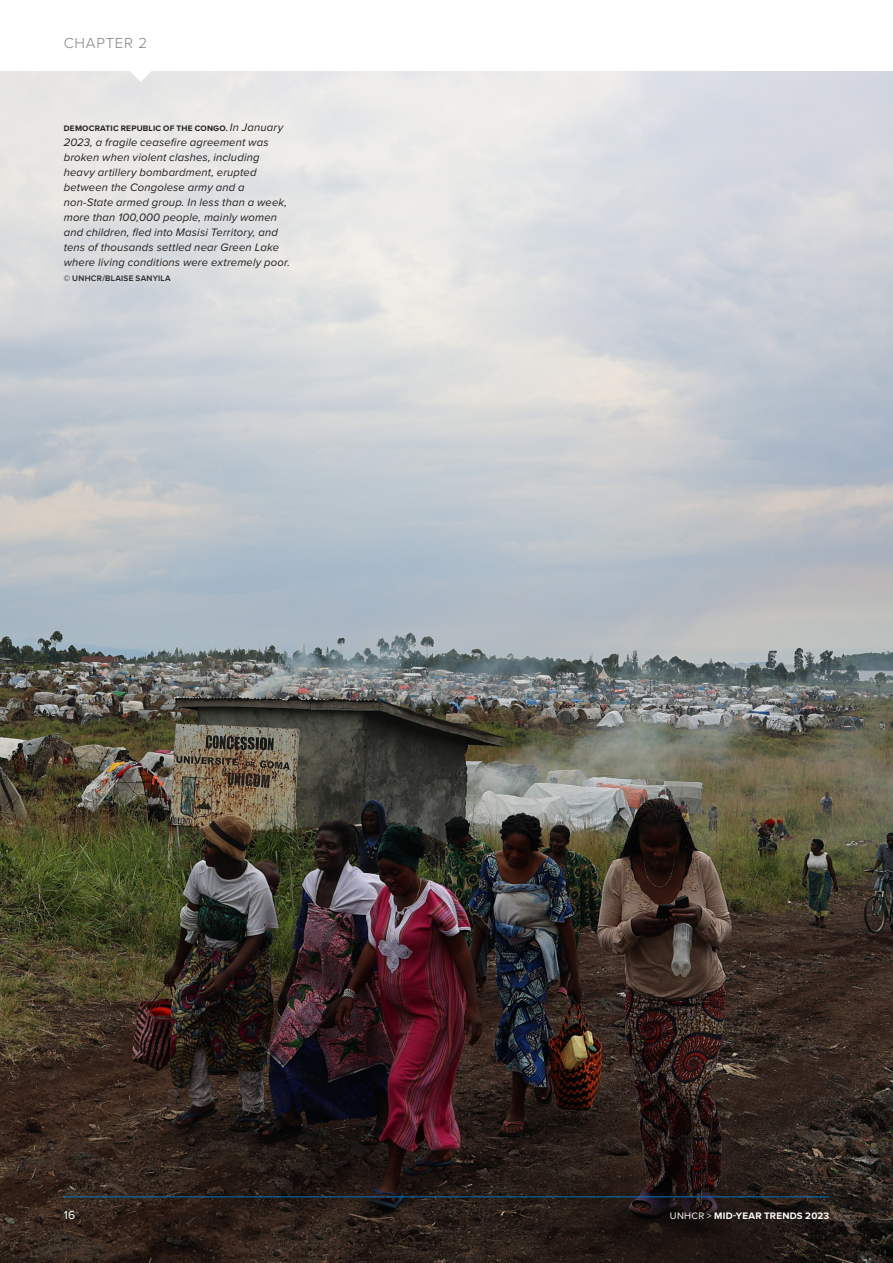
<style>
.page{position:relative;width:893px;height:1263px;background:#fff}
.page>*{position:absolute;margin:0;border:0;box-sizing:border-box;transform-origin:0 0}
.t1{font:300 15px "Proxima Nova";letter-spacing:.05em;color:#808285}
.t2{font:12px "Proxima Nova";color:#fff}
.Photo_caption-Black{font:italic 11.25px/15px "Proxima Nova";letter-spacing:.015em;color:#231f20}
.t3{font:700 9.75px "Proxima Nova";letter-spacing:.025em;color:#fff}
.Photo_caption-Black-2{font:700 8.25px "Proxima Nova";letter-spacing:.025em;color:#231f20}
.Photo_caption-Black-3{font:600 8.25px "Proxima Nova";letter-spacing:.03em;color:#231f20}
.s1{font-weight:400;font-style:italic;font-size:11.25px}
.s2{font-weight:400}
</style>
<div class="page">
<img style="left:0;top:71px;width:893px;height:1192px">
<hr style="left:64px;top:1196px;width:765px;height:1px;background:#0072bc">
<svg style="left:127px;top:71px;width:27px;height:11px"></svg>
<h1 class="t1" style="left:64px;top:32px;width:85px">CHAPTER 2</h1>
<p class="Photo_caption-Black-2" style="left:64px;top:122px;width:221px">DEMOCRATIC REPUBLIC OF THE CONGO. <span class="s1">In January</span></p>
<p class="Photo_caption-Black" style="left:64px;top:134px;width:228px">2023, a fragile ceasefire agreement was broken when violent clashes, including heavy artillery bombardment, erupted between the Congolese army and a non-State armed group. In less than a week, more than 100,000 people, mainly women and children, fled into Masisi Territory, and tens of thousands settled near Green Lake where living conditions were extremely poor.</p>
<p class="Photo_caption-Black-3" style="left:64px;top:272px;width:108px">© UNHCR/BLAISE SANYILA</p>
<p class="t2" style="left:64px;top:1206px;width:13px">16</p>
<p class="t3" style="left:670px;top:1208px;width:161px"><span class="s2">UNHCR &gt;</span> MID-YEAR TRENDS 2023</p>
</div>
